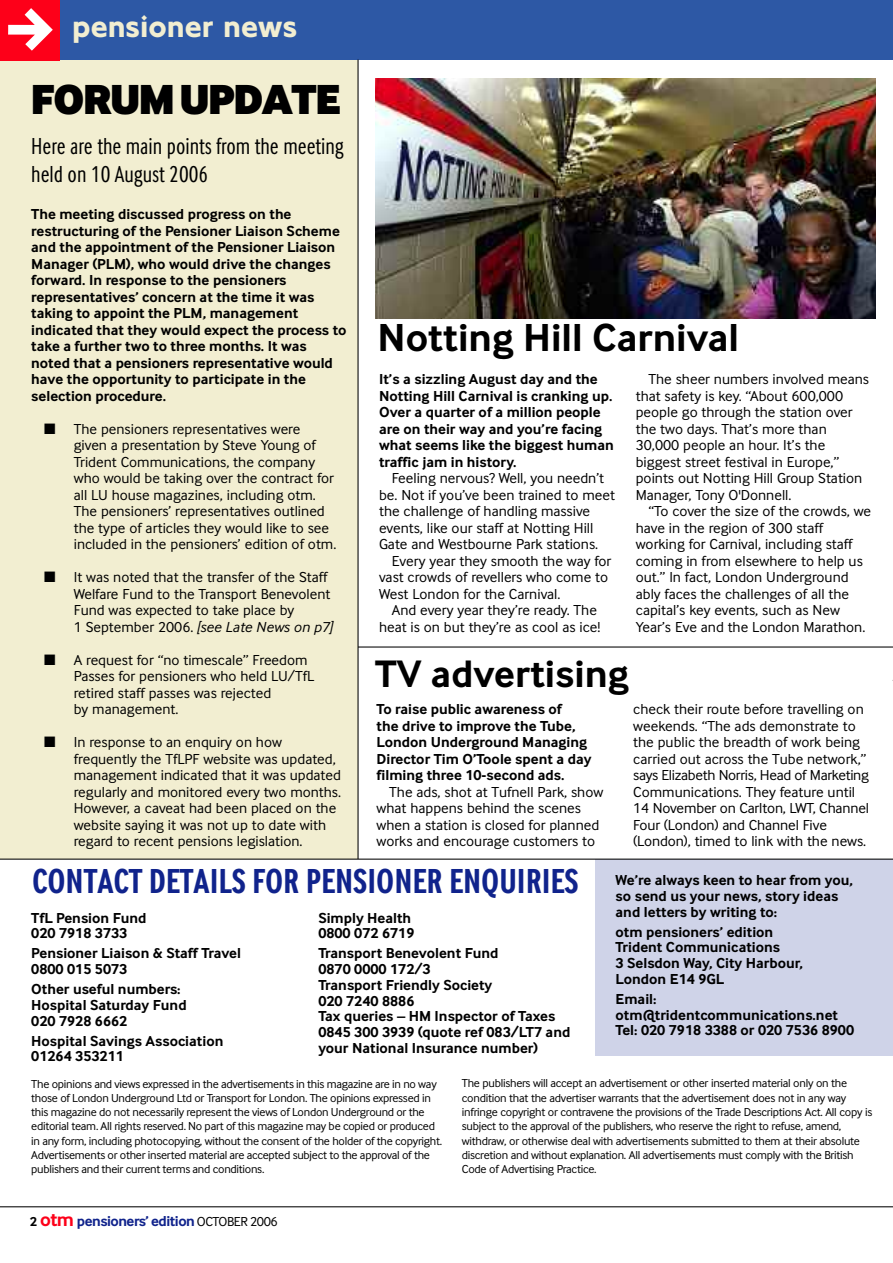
<style>
.page{position:relative;width:893px;height:1263px;background:#fff}
.page>*{position:absolute;margin:0;border:0;box-sizing:border-box;transform-origin:0 0}
.t1{font:900 43.5px "Inter Face Da Ma";letter-spacing:-.025em;color:#000}
.t2{font:700 40.5px "Inter Face Da Ma";color:#000}
.t3{font:700 39.6px "Inter Face Da Ma";color:#000}
.t4{font:700 36px "Inter Face Da Ma Condensed";color:#10238c}
.t5{font:700 31.5px "NJTFL";color:#f2eed1}
.t6{font:24px/28.5px "Inter Face Da Ma Condensed";color:#000}
.t7{font:15px/16.5px "Inter Face Da Ma";color:#000}
.t8{font:700 15px/16.5px "Inter Face Da Ma";color:#000}
.t9{font:700 15px "Inter Face Da Ma";letter-spacing:-.035em;color:#10238c}
.t10{font:12px/14.2px "Inter Face Da Ma";letter-spacing:-.02em;color:#000}
.s1{font-style:italic}
.s2{font-size:13.5px;color:#000}
.s3{font-size:19.5px;color:#fd0019}
.s4{font-weight:400;font-size:13.5px;color:#000}
</style>
<div class="page">
<div style="left:595px;top:859px;width:298px;height:197px;background:#cfd3e8"></div>
<div style="left:0;top:59px;width:358px;height:800px;background:#f2eed1"></div>
<div style="left:0;top:0;width:893px;height:60px;background:#2d58a5"></div>
<div style="left:0;top:0;width:60px;height:60px;background:#fd0019"></div>
<svg style="left:8px;top:8px;width:45px;height:43px"></svg>
<hr style="left:0;top:859px;width:893px;height:1px;background:#000">
<hr style="left:357px;top:60px;width:2px;height:799px;background:#000">
<img style="left:375px;top:79px;width:501px;height:239px">
<hr style="left:358px;top:646px;width:535px;height:1px;background:#000">
<hr style="left:0;top:1206px;width:893px;height:1px;background:#000">
<h3 class="t5" style="left:72px;top:16px;width:226px">pensioner news</h3>
<h1 class="t1" style="left:31px;top:85px;width:311px">FORUM UPDATE</h1>
<h3 class="t6" style="left:31px;top:131px;width:314px">Here are the main points from the meeting held on 10 August 2006</h3>
<p class="t8" style="left:31px;top:207px;width:317px">The meeting discussed progress on the restructuring of the Pensioner Liaison Scheme and the appointment of the Pensioner Liaison Manager (PLM), who would drive the changes forward. In response to the pensioners representatives’ concern at the time it was taking to appoint the PLM, management indicated that they would expect the process to take a further two to three months. It was noted that a pensioners representative would have the opportunity to participate in the selection procedure.</p>
<p class="t7" style="left:74px;top:422px;width:264px;text-indent:-30px">■ The pensioners representatives were given a presentation by Steve Young of Trident Communications, the company who would be taking over the contract for all LU house magazines, including otm.<br>The pensioners’ representatives outlined the type of articles they would like to see included in the pensioners’ edition of otm.</p>
<p class="t7" style="left:74px;top:570px;width:261px;text-indent:-30px">■ It was noted that the transfer of the Staff Welfare Fund to the Transport Benevolent Fund was expected to take place by<br>1 September 2006. <span class="s1">[see Late News on p7]</span></p>
<p class="t7" style="left:74px;top:653px;width:242px;text-indent:-30px">■ A request for “no timescale” Freedom<br>Passes for pensioners who held LU/TfL retired staff passes was rejected<br>by management.</p>
<p class="t7" style="left:74px;top:735px;width:269px;text-indent:-30px">■ In response to an enquiry on how frequently the TfLPF website was updated, management indicated that it was updated regularly and monitored every two months.<br>However, a caveat had been placed on the website saying it was not up to date with regard to recent pensions legislation.</p>
<h2 class="t2" style="left:378px;top:322px;width:363px">Notting Hill Carnival</h2>
<p class="t8" style="left:379px;top:372px;width:236px">It’s a sizzling August day and the<br>Notting Hill Carnival is cranking up.<br>Over a quarter of a million people are on their way and you’re facing what seems like the biggest human traffic jam in history.</p>
<p class="t7" style="left:379px;top:471px;width:237px;text-indent:13px">Feeling nervous? Well, you needn’t be. Not if you’ve been trained to meet the challenge of handling massive events, like our staff at Notting Hill Gate and Westbourne Park stations.</p>
<p class="t7" style="left:379px;top:554px;width:234px;text-indent:13px">Every year they smooth the way for vast crowds of revellers who come to<br>West London for the Carnival.</p>
<p class="t7" style="left:379px;top:603px;width:223px;text-align:right">And every year they’re ready. The heat is on but they’re as cool as ice!</p>
<p class="t7" style="left:636px;top:372px;width:235px;text-indent:13px">The sheer numbers involved means that safety is key. “About 600,000 people go through the station over the two days. That’s more than<br>30,000 people an hour. It’s the biggest street festival in Europe,” points out Notting Hill Group Station<br>Manager, Tony O'Donnell.</p>
<p class="t7" style="left:636px;top:504px;width:237px;text-indent:13px">“To cover the size of the crowds, we have in the region of 300 staff working for Carnival, including staff coming in from elsewhere to help us out.” In fact, London Underground ably faces the challenges of all the capital’s key events, such as New Year’s Eve and the London Marathon.</p>
<h3 class="t3" style="left:375px;top:658px;width:255px">TV advertising</h3>
<p class="t8" style="left:377px;top:702px;width:216px">To raise public awareness of<br>the drive to improve the Tube,<br>London Underground Managing<br>Director Tim O’Toole spent a day filming three 10-second ads.</p>
<p class="t7" style="left:377px;top:785px;width:228px;text-indent:13px">The ads, shot at Tufnell Park, show what happens behind the scenes when a station is closed for planned works and encourage customers to</p>
<p class="t7" style="left:633px;top:702px;width:237px">check their route before travelling on weekends. “The ads demonstrate to the public the breadth of work being carried out across the Tube network,” says Elizabeth Norris, Head of Marketing Communications. They feature until 14 November on Carlton, LWT, Channel Four (London) and Channel Five (London), timed to link with the news.</p>
<h3 class="t4" style="left:32px;top:869px;width:548px">CONTACT DETAILS FOR PENSIONER ENQUIRIES</h3>
<p class="t8" style="left:616px;top:873px;width:239px;line-height:15.8px">We’re always keen to hear from you, so send us your news, story ideas and letters by writing to:</p>
<p class="t8" style="left:616px;top:925px;width:189px;line-height:15.8px">otm pensioners’ edition<br>Trident Communications<br>3 Selsdon Way, City Harbour,<br>London E14 9GL</p>
<p class="t8" style="left:616px;top:992px;width:240px;line-height:15.8px">Email: otm@tridentcommunications.net<br>Tel: 020 7918 3388 or 020 7536 8900</p>
<p class="t8" style="left:318px;top:911px;width:98px;line-height:15.8px">Simply Health<br>0800 072 6719</p>
<p class="t8" style="left:318px;top:946px;width:254px;line-height:15.8px">Transport Benevolent Fund<br>0870 0000 172/3<br>Transport Friendly Society<br>020 7240 8886<br>Tax queries – HM Inspector of Taxes<br>0845 300 3939 (quote ref 083/LT7 and your National Insurance number)</p>
<p class="t10" style="left:31px;top:1077px;width:412px">The opinions and views expressed in the advertisements in this magazine are in no way those of London Underground Ltd or Transport for London. The opinions expressed in this magazine do not necessarily represent the views of London Underground or the editorial team. All rights reserved. No part of this magazine may be copied or produced in any form, including photocopying, without the consent of the holder of the copyright.<br>Advertisements or other inserted material are accepted subject to the approval of the publishers and their current terms and conditions.</p>
<p class="t10" style="left:462px;top:1077px;width:412px">The publishers will accept an advertisement or other inserted material only on the condition that the advertiser warrants that the advertisement does not in any way infringe copyright or contravene the provisions of the Trade Descriptions Act. All copy is subject to the approval of the publishers, who reserve the right to refuse, amend, withdraw, or otherwise deal with advertisements submitted to them at their absolute discretion and without explanation. All advertisements must comply with the British Code of Advertising Practice.</p>
<p class="t8" style="left:31px;top:911px;width:117px;line-height:15.8px">TfL Pension Fund<br>020 7918 3733</p>
<p class="t8" style="left:31px;top:946px;width:211px;line-height:15.8px">Pensioner Liaison &amp; Staff Travel<br>0800 015 5073</p>
<p class="t8" style="left:31px;top:982px;width:157px;line-height:15.8px">Other useful numbers:<br>Hospital Saturday Fund<br>020 7928 6662</p>
<p class="t8" style="left:31px;top:1034px;width:194px;line-height:15.8px">Hospital Savings Association<br>01264 353211</p>
<p class="t9" style="left:30px;top:1215px;width:250px"><span class="s2">2</span> <span class="s3">otm</span> pensioners’ edition <span class="s4">OCTOBER 2006</span></p>
</div>
